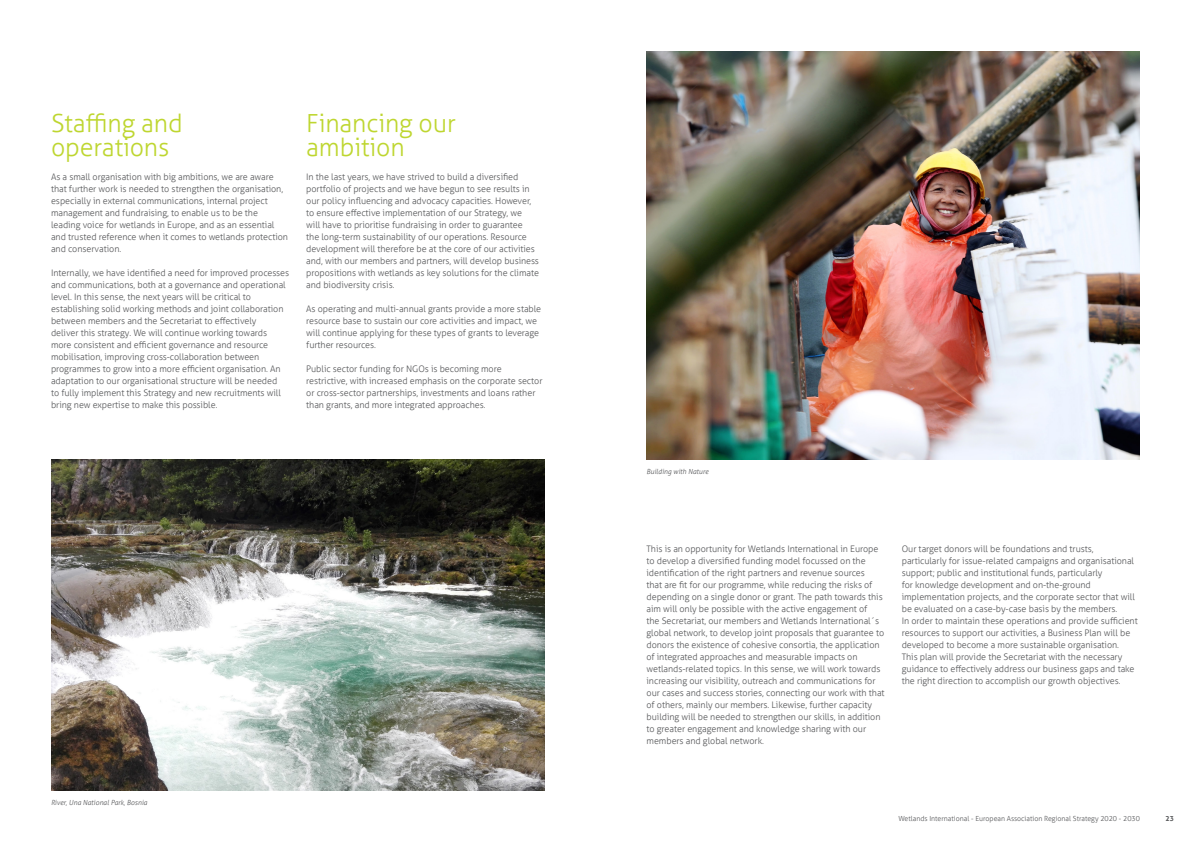
<style>
.page{position:relative;width:1191px;height:842px;background:#fff}
.page>*{position:absolute;margin:0;border:0;box-sizing:border-box;transform-origin:0 0}
.t1{font:300 25px/24px "Aller";letter-spacing:-.005em;color:#bed630}
.t2{font:300 9px/12px "Aller";letter-spacing:-.005em;color:#57585a}
.t3{font:300 7px "Aller";color:#57585a}
.t4{font:italic 300 7px "Aller";color:#57585a}
.t5{font:700 7px "Aller";color:#57585a}
</style>
<div class="page">
<img style="left:51px;top:459px;width:493px;height:331px">
<img style="left:646px;top:51px;width:494px;height:408px">
<h1 class="t1" style="left:51px;top:111px;width:133px">Staffing and operations</h1>
<p class="t2" style="left:51px;top:171px;width:238px">As a small organisation with big ambitions, we are aware that further work is needed to strengthen the organisation, especially in external communications, internal project management and fundraising, to enable us to be the leading voice for wetlands in Europe, and as an essential and trusted reference when it comes to wetlands protection and conservation.</p>
<p class="t2" style="left:51px;top:267px;width:240px">Internally, we have identified a need for improved processes and communications, both at a governance and operational level. In this sense, the next years will be critical to establishing solid working methods and joint collaboration between members and the Secretariat to effectively<br>deliver this strategy. We will continue working towards more consistent and efficient governance and resource mobilisation, improving cross-collaboration between programmes to grow into a more efficient organisation. An adaptation to our organisational structure will be needed<br>to fully implement this Strategy and new recruitments will bring new expertise to make this possible.</p>
<h1 class="t1" style="left:306px;top:111px;width:151px">Financing our ambition</h1>
<p class="t2" style="left:306px;top:171px;width:234px">In the last years, we have strived to build a diversified portfolio of projects and we have begun to see results in our policy influencing and advocacy capacities. However, to ensure effective implementation of our Strategy, we<br>will have to prioritise fundraising in order to guarantee<br>the long-term sustainability of our operations. Resource development will therefore be at the core of our activities and, with our members and partners, will develop business propositions with wetlands as key solutions for the climate and biodiversity crisis.</p>
<p class="t2" style="left:306px;top:303px;width:236px">As operating and multi-annual grants provide a more stable resource base to sustain our core activities and impact, we will continue applying for these types of grants to leverage further resources.</p>
<p class="t2" style="left:306px;top:363px;width:238px">Public sector funding for NGOs is becoming more restrictive, with increased emphasis on the corporate sector or cross-sector partnerships, investments and loans rather than grants, and more integrated approaches.</p>
<p class="t4" style="left:51px;top:798px;width:98px">River, Una National Park, Bosnia</p>
<p class="t4" style="left:646px;top:468px;width:64px">Building with Nature</p>
<p class="t2" style="left:646px;top:543px;width:240px">This is an opportunity for Wetlands International in Europe to develop a diversified funding model focussed on the identification of the right partners and revenue sources<br>that are fit for our programme, while reducing the risks of depending on a single donor or grant. The path towards this aim will only be possible with the active engagement of<br>the Secretariat, our members and Wetlands International´s global network, to develop joint proposals that guarantee to donors the existence of cohesive consortia, the application of integrated approaches and measurable impacts on wetlands-related topics. In this sense, we will work towards increasing our visibility, outreach and communications for our cases and success stories, connecting our work with that of others, mainly our members. Likewise, further capacity building will be needed to strengthen our skills, in addition to greater engagement and knowledge sharing with our members and global network.</p>
<p class="t2" style="left:901px;top:543px;width:237px">Our target donors will be foundations and trusts, particularly for issue-related campaigns and organisational support; public and institutional funds, particularly<br>for knowledge development and on-the-ground implementation projects, and the corporate sector that will be evaluated on a case-by-case basis by the members.<br>In order to maintain these operations and provide sufficient resources to support our activities, a Business Plan will be developed to become a more sustainable organisation.<br>This plan will provide the Secretariat with the necessary guidance to effectively address our business gaps and take the right direction to accomplish our growth objectives.</p>
<p class="t3" style="left:898px;top:814px;width:243px">Wetlands International - European Association Regional Strategy 2020 - 2030</p>
<p class="t5" style="left:1165px;top:814px;width:10px">23</p>
</div>
